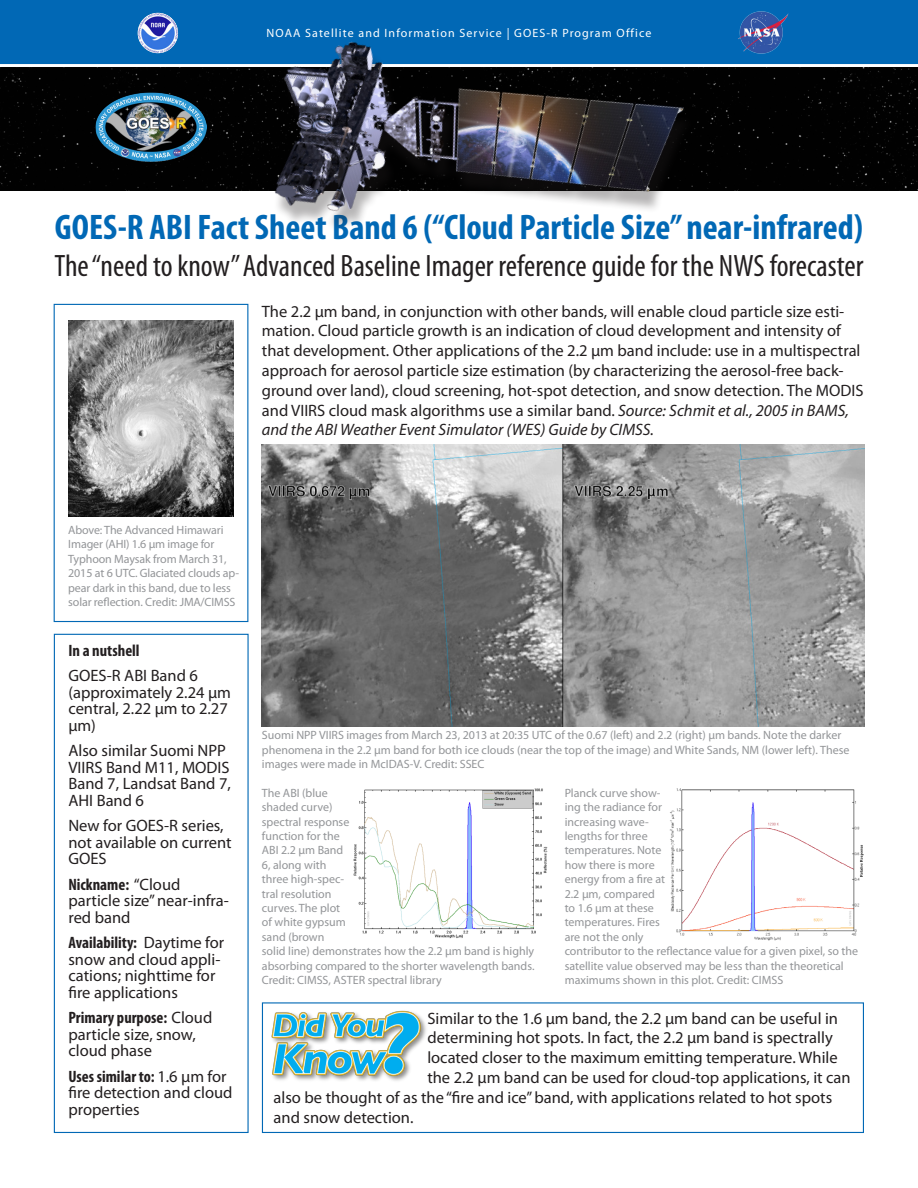
<style>
.page{position:relative;width:918px;height:1188px;background:#fff}
.page>*{position:absolute;margin:0;border:0;box-sizing:border-box;transform-origin:0 0}
.t1{font:700 condensed 35.7px "Myriad Pro";color:#0168b5}
.t2{font:condensed 31.05px "Myriad Pro";color:#231f20}
.Body_1_Blue{font:16.5px/16.5px "Myriad Pro";color:#231f20}
.Title_2{font:12px/14.4px "Myriad Pro";color:#939598}
.Body_1_Blue-2{font:12px/14.4px "Myriad Pro";letter-spacing:-.01em;color:#939598}
.t3{font:12px "Myriad Pro";letter-spacing:.09em;color:#fff}
.s1{font-style:italic}
.s2{font-weight:700;font-stretch:condensed}
</style>
<div class="page">
<div style="left:0;top:0;width:918px;height:66px;background:#0168b5"></div>
<hr style="left:0;top:64px;width:918px;height:3px;background:#fff">
<img style="left:138px;top:13px;width:40px;height:40px;border-radius:20px">
<div style="left:54px;top:634px;width:195px;height:499px;border:1px solid #0168b5"></div>
<div style="left:54px;top:304px;width:194px;height:318px;border:1px solid #0168b5"></div>
<img style="left:69px;top:320px;width:165px;height:196px">
<div style="left:262px;top:1002px;width:602px;height:131px;border:1px solid #0168b5"></div>
<img style="left:271px;top:1010px;width:155px;height:71px">
<img style="left:262px;top:445px;width:602px;height:282px">
<img style="left:738px;top:11px;width:51px;height:43px">
<img style="left:353px;top:788px;width:195px;height:150px">
<img style="left:670px;top:788px;width:194px;height:153px">
<div style="left:0;top:67px;width:918px;height:123px;background:#010101"></div>
<img style="left:96px;top:93px;width:111px;height:69px">
<img style="left:234px;top:41px;width:478px;height:187px">
<p class="t3" style="left:267px;top:25px;width:386px">NOAA Satellite and Information Service | GOES-R Program Office</p>
<p class="t1" style="left:55px;top:205px;width:810px">GOES-R ABI Fact Sheet Band 6 (“Cloud Particle Size” near-infrared)</p>
<p class="t2" style="left:54px;top:247px;width:811px">The “need to know” Advanced Baseline Imager reference guide for the NWS forecaster</p>
<p class="Body_1_Blue" style="left:262px;top:301px;width:603px;line-height:19.8px">The 2.2 μm band, in conjunction with other bands, will enable cloud particle size esti&shy;mation. Cloud particle growth is an indication of cloud development and intensity of that development. Other applications of the 2.2 μm band include: use in a multispectral approach for aerosol particle size estimation (by characterizing the aerosol-free back&shy;ground over land), cloud screening, hot-spot detection, and snow detection. The MODIS and VIIRS cloud mask algorithms use a similar band. <span class="s1">Source: Schmit et al., 2005 in BAMS, and the ABI Weather Event Simulator (WES) Guide by CIMSS.</span></p>
<p class="Body_1_Blue-2" style="left:68px;top:523px;width:172px">Above: The Advanced Himawari<br>Imager (AHI) 1.6 μm image for<br>Typhoon Maysak from March 31,<br>2015 at 6 UTC. Glaciated clouds ap&shy;pear dark in this band, due to less solar reflection. Credit: JMA/CIMSS</p>
<p class="Body_1_Blue" style="left:68px;top:637px;width:131px;line-height:25.5px"><span class="s2">In a nutshell<br></span>GOES-R ABI Band 6</p>
<p class="Body_1_Blue" style="left:68px;top:684px;width:164px">(approximately 2.24 μm central, 2.22 μm to 2.27 μm)</p>
<p class="Body_1_Blue" style="left:68px;top:742px;width:164px">Also similar Suomi NPP<br>VIIRS Band M11, MODIS<br>Band 7, Landsat Band 7,<br>AHI Band 6</p>
<p class="Body_1_Blue" style="left:68px;top:817px;width:165px">New for GOES-R series, not available on current<br>GOES</p>
<p class="Body_1_Blue" style="left:68px;top:876px;width:162px"><span class="s2">Nickname:</span> “Cloud particle size” near-infra&shy;red band</p>
<p class="Body_1_Blue" style="left:68px;top:934px;width:157px"><span class="s2">Availability:</span> Daytime for snow and cloud appli&shy;cations; nighttime for fire applications</p>
<p class="Body_1_Blue" style="left:68px;top:1009px;width:145px"><span class="s2">Primary purpose:</span> Cloud particle size, snow, cloud phase</p>
<p class="Body_1_Blue" style="left:68px;top:1068px;width:166px"><span class="s2">Uses similar to:</span> 1.6 μm for fire detection and cloud properties</p>
<p class="Title_2" style="left:262px;top:728px;width:589px">Suomi NPP VIIRS images from March 23, 2013 at 20:35 UTC of the 0.67 (left) and 2.2 (right) μm bands. Note the darker phenomena in the 2.2 μm band for both ice clouds (near the top of the image) and White Sands, NM (lower left). These images were made in McIDAS-V. Credit: SSEC</p>
<p class="Title_2" style="left:262px;top:785px;width:274px">The ABI (blue<br>shaded curve)<br>spectral response<br>function for the<br>ABI 2.2 μm Band<br>6, along with<br>three high-spec-<br>tral resolution<br>curves. The plot<br>of white gypsum<br>sand (brown<br>solid line) demonstrates how the 2.2 μm band is highly absorbing compared to the shorter wavelength bands.<br>Credit: CIMSS, ASTER spectral library</p>
<p class="Title_2" style="left:565px;top:785px;width:295px">Planck curve show-<br>ing the radiance for<br>increasing wave-<br>lengths for three<br>temperatures. Note<br>how there is more<br>energy from a fire at<br>2.2 μm, compared<br>to 1.6 μm at these<br>temperatures. Fires<br>are not the only<br>contributor to the reflectance value for a given pixel, so the satellite value observed may be less than the theoretical maximums shown in this plot. Credit: CIMSS</p>
<p class="Body_1_Blue" style="left:427px;top:1010px;width:412px">Similar to the 1.6 μm band, the 2.2 μm band can be useful in</p>
<p class="Body_1_Blue" style="left:427px;top:1029px;width:407px">determining hot spots. In fact, the 2.2 μm band is spectrally</p>
<p class="Body_1_Blue" style="left:427px;top:1049px;width:412px">located closer to the maximum emitting temperature. While</p>
<p class="Body_1_Blue" style="left:427px;top:1069px;width:425px">the 2.2 μm band can be used for cloud-top applications, it can</p>
<p class="Body_1_Blue" style="left:274px;top:1089px;width:560px">also be thought of as the “fire and ice” band, with applications related to hot spots</p>
<p class="Body_1_Blue" style="left:274px;top:1109px;width:141px">and snow detection.</p>
</div>
